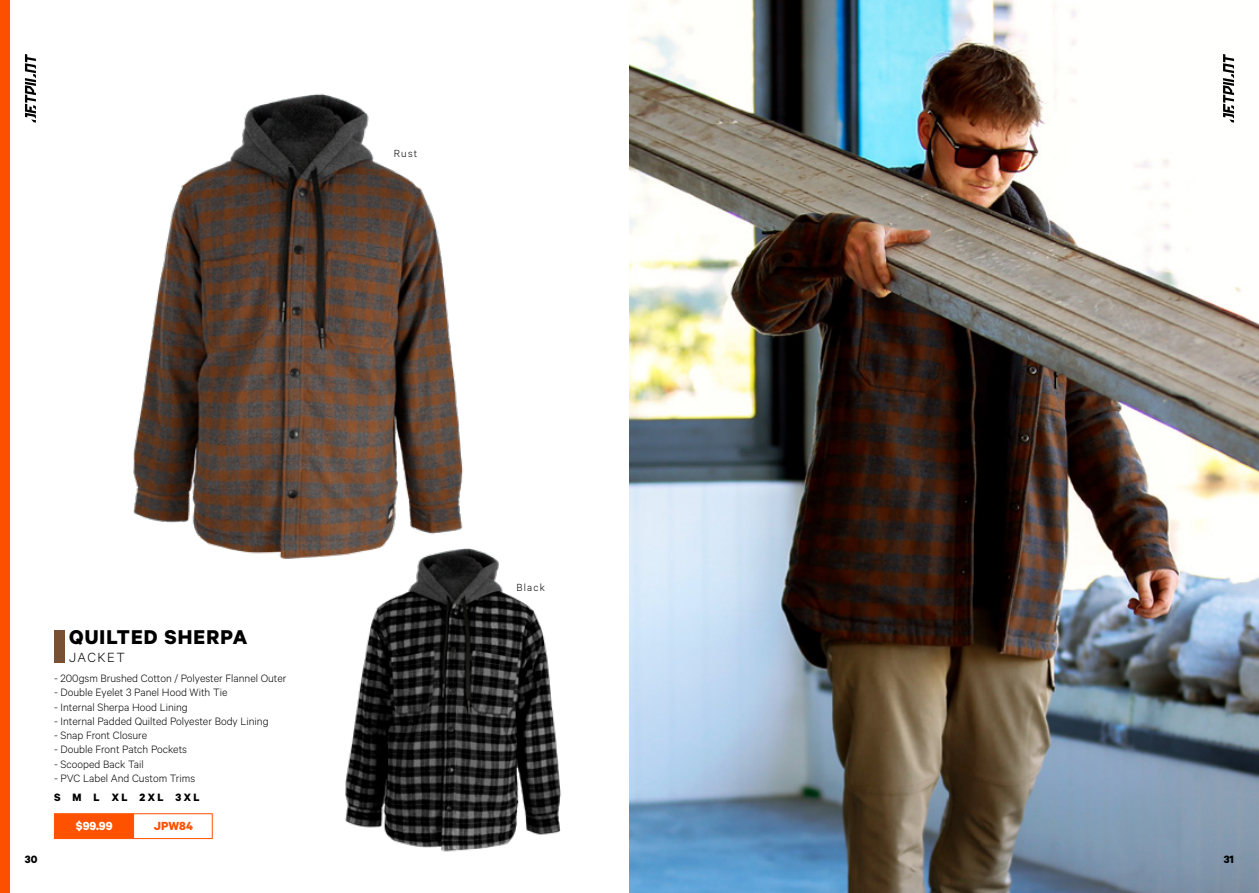
<style>
.page{position:relative;width:1259px;height:893px;background:#fff}
.page>*{position:absolute;margin:0;border:0;box-sizing:border-box;transform-origin:0 0}
.t1{font:700 22.5px "Calibre";letter-spacing:.05em;color:#000}
.t2{font:300 15px "Calibre";letter-spacing:.1em;color:#000}
.t3{font:700 13.2px "Calibre";color:#fff}
.t4{font:700 13.2px "Calibre";color:#ff5200}
.t5{font:300 12px "Calibre";color:#000}
.t6{font:700 12px "Calibre";letter-spacing:.2em;color:#000}
.t7{font:300 11.55px "Calibre";letter-spacing:.1em;color:#000}
</style>
<div class="page">
<div style="left:54px;top:813px;width:79px;height:26px;background:#ff5200;border:1px solid #ff5200"></div>
<div style="left:133px;top:813px;width:80px;height:26px;border:1px solid #ff5200"></div>
<div style="left:54px;top:630px;width:11px;height:32px;background:#785134"></div>
<img style="left:133px;top:93px;width:330px;height:466px">
<img style="left:629px;top:0;width:630px;height:893px">
<img style="left:328px;top:532px;width:233px;height:320px">
<svg style="left:25px;top:54px;width:11px;height:69px"></svg>
<svg style="left:1223px;top:54px;width:11px;height:69px"></svg>
<div style="left:0;top:0;width:9px;height:893px;background:#fc5000"></div>
<p class="t7" style="left:394px;top:146px;width:25px">Rust</p>
<h1 class="t1" style="left:69px;top:624px;width:180px">QUILTED SHERPA</h1>
<p class="t2" style="left:69px;top:649px;width:57px">JACKET</p>
<p class="t5" style="left:54px;top:671px;width:234px">- 200gsm Brushed Cotton / Polyester Flannel Outer</p>
<p class="t5" style="left:54px;top:685px;width:175px">- Double Eyelet 3 Panel Hood With Tie</p>
<p class="t5" style="left:54px;top:700px;width:135px">- Internal Sherpa Hood Lining</p>
<p class="t5" style="left:54px;top:714px;width:216px">- Internal Padded Quilted Polyester Body Lining</p>
<p class="t5" style="left:54px;top:728px;width:95px">- Snap Front Closure</p>
<p class="t5" style="left:54px;top:742px;width:134px">- Double Front Patch Pockets</p>
<p class="t5" style="left:54px;top:757px;width:91px">- Scooped Back Tail</p>
<p class="t5" style="left:54px;top:771px;width:143px">- PVC Label And Custom Trims</p>
<p class="t6" style="left:54px;top:790px;width:147px">S M L XL 2XL 3XL</p>
<p class="t3" style="left:76px;top:818px;width:38px">$99.99</p>
<p class="t4" style="left:154px;top:818px;width:41px">JPW84</p>
<p class="t7" style="left:516px;top:581px;width:30px">Black</p>
<p class="t6" style="left:25px;top:852px;width:14px">30</p>
<p class="t6" style="left:1223px;top:852px;width:12px">31</p>
</div>
